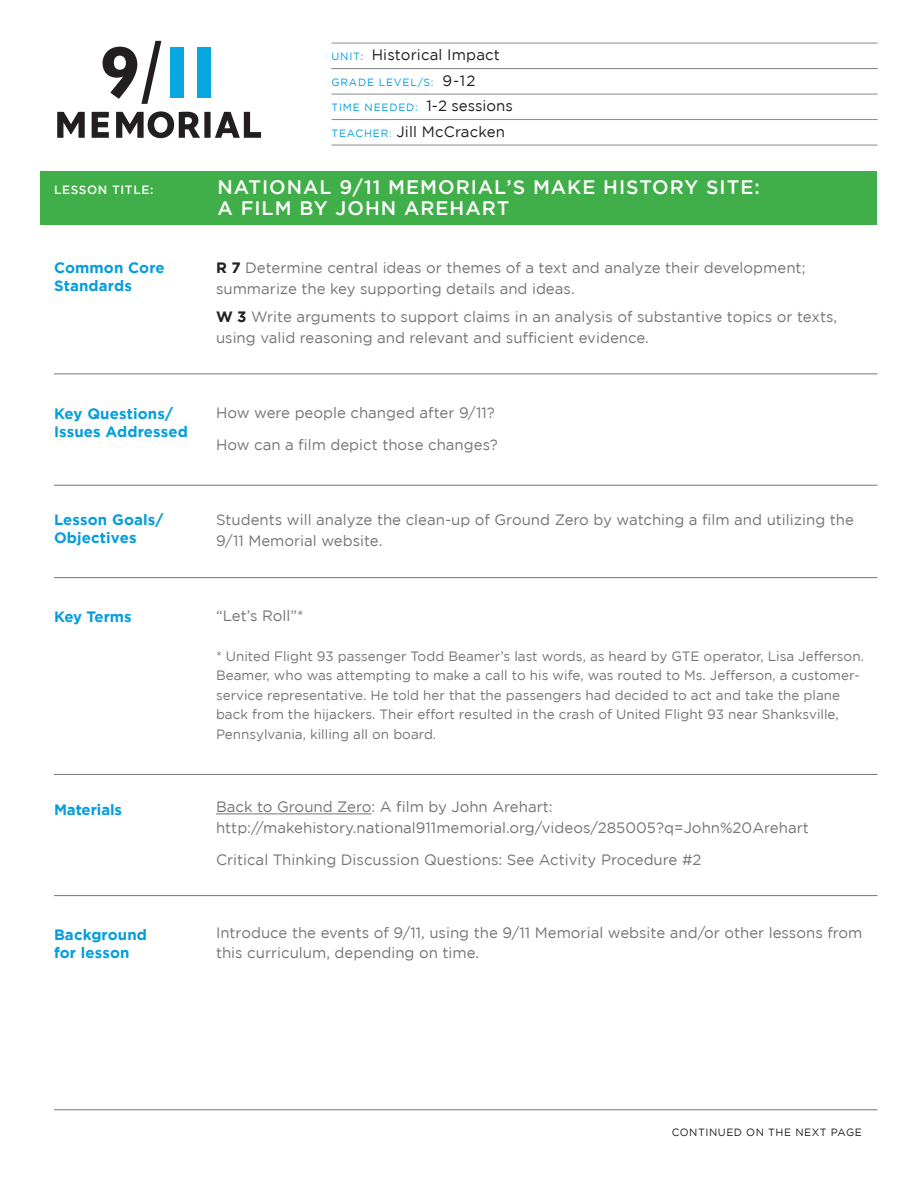
<style>
.page{position:relative;width:918px;height:1188px;background:#fff}
.page>*{position:absolute;margin:0;border:0;box-sizing:border-box;transform-origin:0 0}
.t1{font:500 19.5px "Gotham";letter-spacing:.05em;color:#fff}
.t2{font:15px/21px "Gotham";color:#757679}
.t3{font:700 15px/18px "Gotham";letter-spacing:.01em;color:#069ddc}
.t4{font:15px "Gotham";letter-spacing:.01em;color:#231f20}
.t5{font:700 15px "Gotham";letter-spacing:-.02em;color:#069ddc}
.t6{font:13.5px/19.5px "Gotham";color:#757679}
.t7{font:500 12px "Gotham";letter-spacing:.05em;color:#fff}
.t8{font:10.5px "Gotham";letter-spacing:.075em;color:#069ddc}
.t9{font:10.5px "Gotham";letter-spacing:.05em;color:#231f20}
.s1{font-size:10.5px;color:#069ddc}
.s2{font-size:15px;color:#231f20}
.s3{font-size:10.5px;color:#62b6e6}
.s4{font-weight:700;color:#231f20}
</style>
<div class="page">
<hr style="left:332px;top:43px;width:545px;height:1px;background:#8a8c8f">
<hr style="left:332px;top:68px;width:545px;height:1px;background:#8a8c8f">
<hr style="left:332px;top:94px;width:545px;height:1px;background:#8a8c8f">
<hr style="left:332px;top:119px;width:545px;height:1px;background:#8a8c8f">
<hr style="left:332px;top:145px;width:545px;height:1px;background:#8a8c8f">
<div style="left:40px;top:171px;width:838px;height:54px;background:#40ae49"></div>
<hr style="left:54px;top:374px;width:824px;height:1px;background:#757679">
<hr style="left:54px;top:485px;width:824px;height:1px;background:#757679">
<hr style="left:54px;top:577px;width:824px;height:1px;background:#757679">
<hr style="left:54px;top:774px;width:824px;height:1px;background:#757679">
<svg style="left:92px;top:112px;width:17px;height:26px"></svg>
<svg style="left:57px;top:112px;width:28px;height:26px"></svg>
<div style="left:171px;top:47px;width:13px;height:51px;background:#08a7e0"></div>
<div style="left:197px;top:47px;width:14px;height:51px;background:#08a7e0"></div>
<svg style="left:103px;top:41px;width:58px;height:63px"></svg>
<svg style="left:116px;top:111px;width:145px;height:27px"></svg>
<hr style="left:216px;top:814px;width:156px;height:1px;background:#757679">
<hr style="left:54px;top:1109px;width:824px;height:1px;background:#757679">
<hr style="left:54px;top:895px;width:824px;height:1px;background:#757679">
<p class="t4" style="left:332px;top:47px;width:170px"><span class="s1">UNIT:</span> Historical Impact</p>
<p class="t8" style="left:332px;top:76px;width:145px">GRADE LEVEL/S: <span class="s2">9-12</span></p>
<p class="t8" style="left:332px;top:102px;width:183px">TIME NEEDED: <span class="s2">1-2 sessions</span></p>
<p class="t4" style="left:332px;top:123px;width:175px"><span class="s1">TEACHER</span><span class="s3">:</span> Jill McCracken</p>
<p class="t7" style="left:54px;top:183px;width:101px">LESSON TITLE:</p>
<p class="t1" style="left:218px;top:176px;width:544px">NATIONAL 9/11 MEMORIAL’S MAKE HISTORY SITE:</p>
<p class="t1" style="left:218px;top:197px;width:293px">A FILM BY JOHN AREHART</p>
<p class="t3" style="left:54px;top:259px;width:112px">Common Core<br>Standards</p>
<p class="t2" style="left:216px;top:257px;width:591px"><span class="s4">R 7</span> Determine central ideas or themes of a text and analyze their development; summarize the key supporting details and ideas.</p>
<p class="t2" style="left:216px;top:306px;width:623px"><span class="s4">W 3</span> Write arguments to support claims in an analysis of substantive topics or texts, using valid reasoning and relevant and sufficient evidence.</p>
<p class="t3" style="left:54px;top:405px;width:135px">Key Questions/<br>Issues Addressed</p>
<p class="t2" style="left:216px;top:402px;width:280px">How were people changed after 9/11?</p>
<p class="t2" style="left:216px;top:434px;width:283px">How can a film depict those changes?</p>
<p class="t3" style="left:54px;top:510px;width:111px">Lesson Goals/<br>Objectives</p>
<p class="t2" style="left:216px;top:509px;width:639px">Students will analyze the clean-up of Ground Zero by watching a film and utilizing the<br>9/11 Memorial website.</p>
<p class="t5" style="left:54px;top:608px;width:79px">Key Terms</p>
<p class="t2" style="left:216px;top:605px;width:89px">“Let’s Roll”*</p>
<p class="t6" style="left:216px;top:646px;width:649px">* United Flight 93 passenger Todd Beamer’s last words, as heard by GTE operator, Lisa Jefferson.<br>Beamer, who was attempting to make a call to his wife, was routed to Ms. Jefferson, a customer&shy;service representative. He told her that the passengers had decided to act and take the plane back from the hijackers. Their effort resulted in the crash of United Flight 93 near Shanksville, Pennsylvania, killing all on board.</p>
<p class="t3" style="left:54px;top:800px;width:70px">Materials</p>
<p class="t2" style="left:216px;top:796px;width:338px">Back to Ground Zero: A film by John Arehart:</p>
<p class="t2" style="left:216px;top:817px;width:594px">http://makehistory.national911memorial.org/videos/285005?q=John%20Arehart</p>
<p class="t2" style="left:216px;top:849px;width:487px">Critical Thinking Discussion Questions: See Activity Procedure #2</p>
<p class="t3" style="left:54px;top:925px;width:95px">Background for lesson</p>
<p class="t2" style="left:216px;top:923px;width:648px;line-height:19.5px">Introduce the events of 9/11, using the 9/11 Memorial website and/or other lessons from this curriculum, depending on time.</p>
<p class="t9" style="left:672px;top:1126px;width:192px">CONTINUED ON THE NEXT PAGE</p>
</div>
